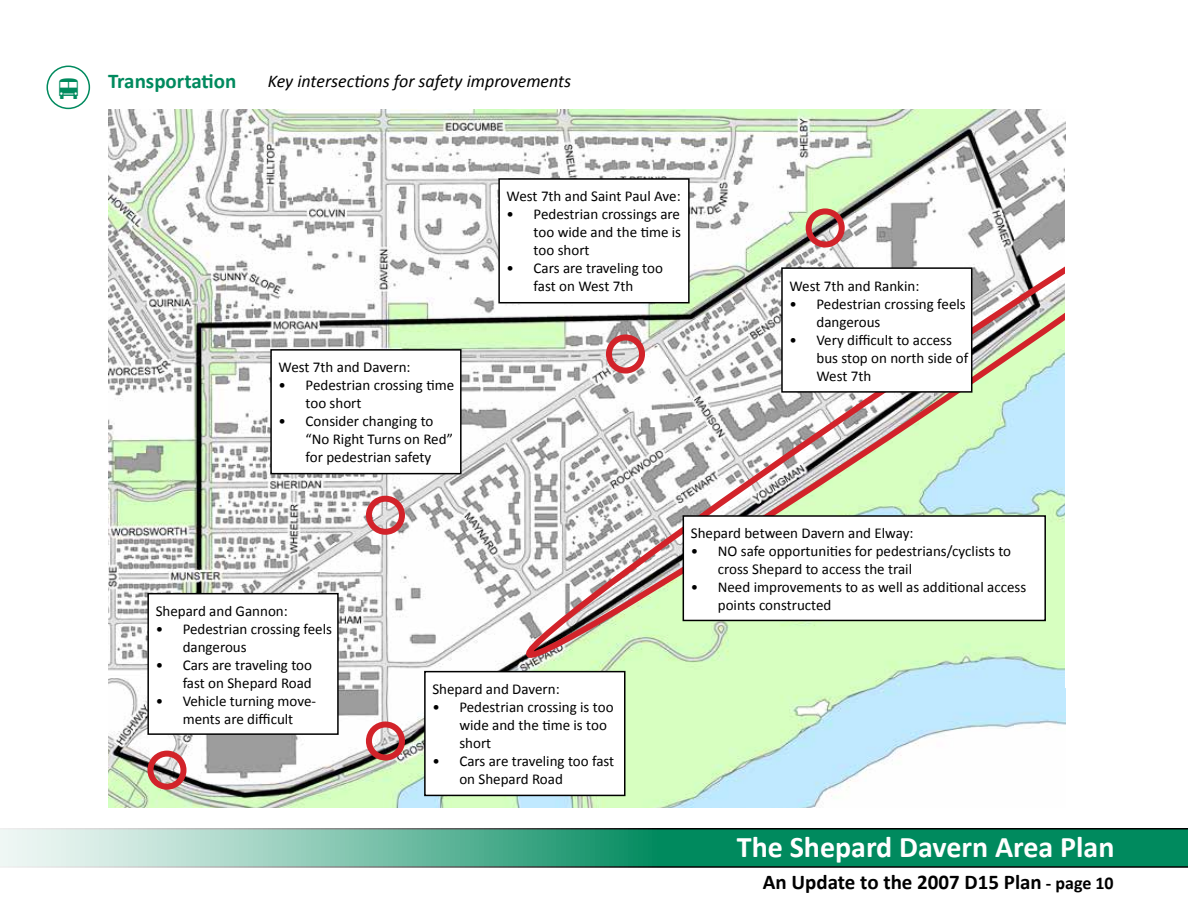
<style>
.page{position:relative;width:1188px;height:918px;background:#fff}
.page>*{position:absolute;margin:0;border:0;box-sizing:border-box;transform-origin:0 0}
.t1{font:700 30px "Calibri";color:#fff}
.t2{font:700 21px "Calibri";color:#000}
.t3{font:700 21px "Calibri";color:#008a5e}
.t4{font:italic 18px "Calibri";color:#000}
.t5{font:15px/18px "Calibri";color:#000}
.s1{font-size:18px}
</style>
<div class="page">
<svg style="left:0;top:828px;width:1188px;height:40px;background:#4ca588"></svg>
<div style="left:47px;top:66px;width:43px;height:43px;border:2px solid #008a5e;border-radius:50%"></div>
<img style="left:108px;top:109px;width:958px;height:699px">
<div style="left:366px;top:496px;width:39px;height:39px;border:6px solid #d2232a;border-radius:50%"></div>
<div style="left:366px;top:722px;width:39px;height:39px;border:6px solid #d2232a;border-radius:50%"></div>
<div style="left:271px;top:350px;width:190px;height:124px;background:#fff"></div>
<div style="left:270px;top:349px;width:192px;height:125px;border:2px solid #000"></div>
<div style="left:425px;top:672px;width:200px;height:123px;background:#fff"></div>
<div style="left:424px;top:671px;width:202px;height:125px;border:2px solid #000"></div>
<div style="left:499px;top:179px;width:190px;height:124px;background:#fff"></div>
<div style="left:498px;top:178px;width:192px;height:125px;border:2px solid #000"></div>
<div style="left:147px;top:751px;width:40px;height:39px;border:6px solid #d2232a;border-radius:50%"></div>
<div style="left:148px;top:594px;width:190px;height:140px;background:#fff"></div>
<div style="left:147px;top:593px;width:192px;height:142px;border:2px solid #000"></div>
<svg style="left:523px;top:113px;width:543px;height:559px"></svg>
<div style="left:683px;top:516px;width:362px;height:104px;background:#fff"></div>
<div style="left:683px;top:515px;width:363px;height:106px;border:2px solid #000"></div>
<div style="left:806px;top:208px;width:39px;height:40px;border:6px solid #d2232a;border-radius:50%"></div>
<div style="left:782px;top:268px;width:190px;height:124px;background:#fff"></div>
<div style="left:781px;top:267px;width:191px;height:126px;border:2px solid #000"></div>
<h2 class="t3" style="left:52px;top:68px;width:186px">❖ Transportation</h2>
<p class="t4" style="left:268px;top:69px;width:305px">Key intersections for safety improvements</p>
<p class="t5" style="left:279px;top:358px;width:134px">West 7th and Davern:</p>
<p class="t5" style="left:306px;top:376px;width:150px;text-indent:-27px">• Pedestrian crossing time too short</p>
<p class="t5" style="left:306px;top:412px;width:149px;text-indent:-27px">• Consider changing to “No Right Turns on Red” for pedestrian safety</p>
<p class="t5" style="left:507px;top:188px;width:176px">West 7th and Saint Paul Ave:</p>
<p class="t5" style="left:534px;top:206px;width:149px;text-align:justify;text-indent:-27px">• Pedestrian crossings are too wide and the time is too short</p>
<p class="t5" style="left:507px;top:260px;width:158px;text-align:center">• Cars are traveling too fast on West 7th</p>
<p class="t5" style="left:789px;top:277px;width:131px">West 7th and Rankin:</p>
<p class="t5" style="left:816px;top:295px;width:151px;text-indent:-27px">• Pedestrian crossing feels dangerous</p>
<p class="t5" style="left:816px;top:331px;width:153px;text-indent:-27px">• Very difficult to access bus stop on north side of<br>West 7th</p>
<p class="t5" style="left:156px;top:602px;width:134px">Shepard and Gannon:</p>
<p class="t5" style="left:183px;top:620px;width:151px;text-indent:-27px">• Pedestrian crossing feels dangerous</p>
<p class="t5" style="left:156px;top:656px;width:158px;text-align:right">• Cars are traveling too fast on Shepard Road</p>
<p class="t5" style="left:156px;top:692px;width:162px;text-align:center">• Vehicle turning move&shy;ments are difficult</p>
<p class="t5" style="left:432px;top:680px;width:129px">Shepard and Davern:</p>
<p class="t5" style="left:459px;top:698px;width:156px;text-indent:-27px">• Pedestrian crossing is too wide and the time is too short</p>
<p class="t5" style="left:459px;top:752px;width:156px;text-indent:-27px">• Cars are traveling too fast on Shepard Road</p>
<p class="t5" style="left:691px;top:524px;width:224px">Shepard between Davern and Elway:</p>
<p class="t5" style="left:718px;top:542px;width:295px;text-indent:-27px">• NO safe opportunities for pedestrians/cyclists to cross Shepard to access the trail</p>
<p class="t5" style="left:718px;top:578px;width:310px;text-indent:-27px">• Need improvements to as well as additional access points constructed</p>
<h1 class="t1" style="left:737px;top:828px;width:379px">The Shepard Davern Area Plan</h1>
<h2 class="t2" style="left:763px;top:868px;width:352px">An Update to the 2007 D15 Plan <span class="s1">- page 10</span></h2>
</div>
